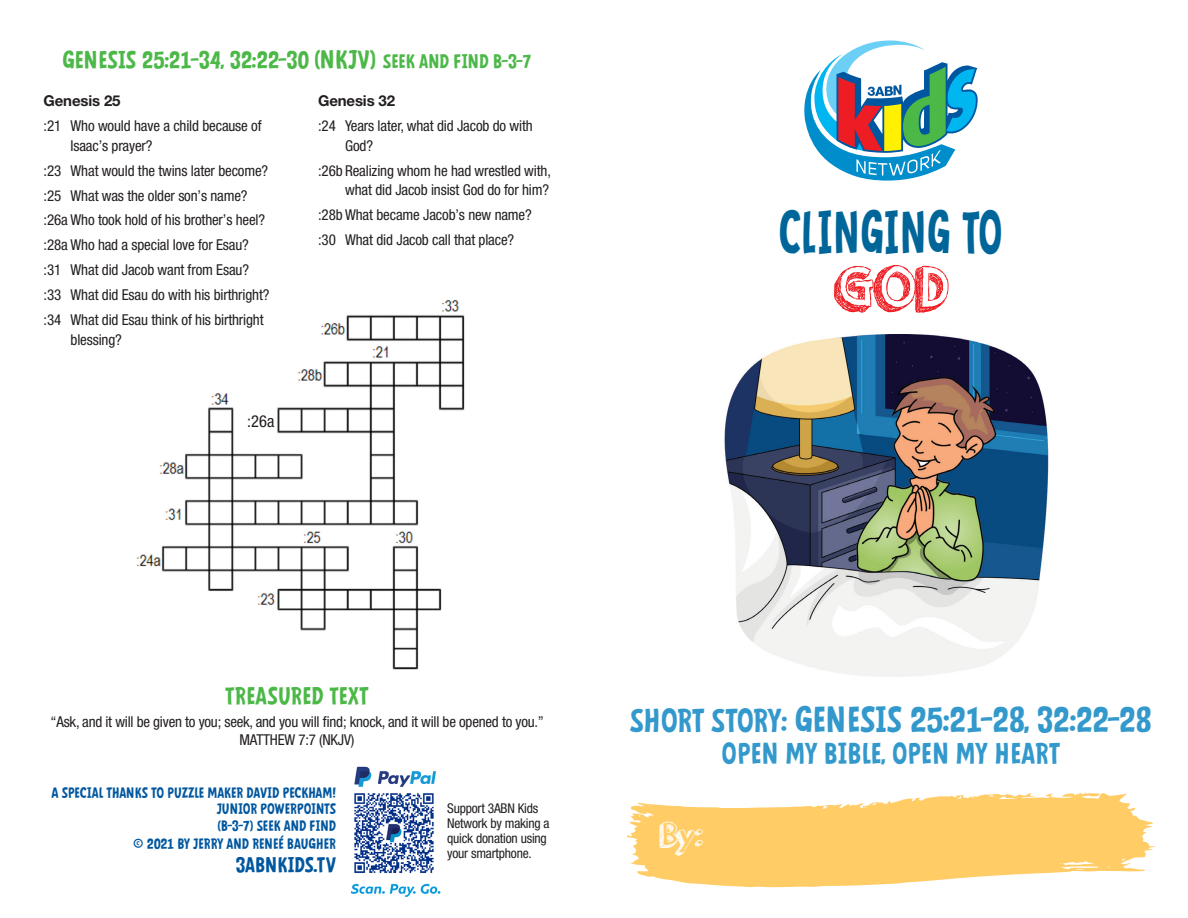
<style>
.page{position:relative;width:1188px;height:918px;background:#fff}
.page>*{position:absolute;margin:0;border:0;box-sizing:border-box;transform-origin:0 0}
.t1{font:66.75px "orangejuice";color:#ee1d23;scale:.91 1}
.t2{font:54.9px "Mindflyers";color:#069;scale:.78 1}
.t3{font:36.6px "orangejuice";color:#fff}
.t4{font:33px "Mindflyers";letter-spacing:-.015em;color:#39c}
.t5{font:27px "Mindflyers";color:#39c}
.t6{font:22.5px "Mindflyers";letter-spacing:-.01em;color:#4cb848}
.t7{font:19.5px "Mindflyers";letter-spacing:-.01em;color:#01579f}
.t8{font:condensed 16.5px "Helvetica Neue LT Pro";color:#231f20}
.t9{font:condensed 15px/19.5px "Helvetica Neue LT Pro";letter-spacing:-.01em;color:#231f20}
.t10{font:700 15px "Helvetica Neue LT Pro";letter-spacing:-.01em;color:#231f20}
.t11{font:13.5px/16.2px "Mindflyers";letter-spacing:-.01em;color:#01579f}
.t12{font:condensed 13.5px/15px "Helvetica Neue LT Pro";letter-spacing:-.015em;color:#231f20}
.s1{font-size:24px}
.s2{font-size:18px}
.s3{font-size:30px}
</style>
<div class="page">
<img style="left:136px;top:300px;width:329px;height:370px">
<img style="left:350px;top:766px;width:91px;height:131px">
<svg style="left:804px;top:40px;width:174px;height:141px"></svg>
<svg style="left:626px;top:793px;width:530px;height:94px;fill:#fc6"></svg>
<img style="left:724px;top:335px;width:325px;height:342px">
<div style="left:252px;top:410px;width:23px;height:23px;background:#fff"></div>
<p class="t6" style="left:62px;top:46px;width:471px">GENESIS 25:21-34, 32:22-30 <span class="s1">(NKJV)</span> <span class="s2">SEEK AND FIND B-3-7</span></p>
<p class="t10" style="left:44px;top:92px;width:78px">Genesis 25</p>
<p class="t9" style="left:71px;top:116px;width:193px;text-indent:-27px">:21 Who would have a child because of<br>Isaac’s prayer?</p>
<p class="t9" style="left:44px;top:160px;width:226px">:23 What would the twins later become?</p>
<p class="t9" style="left:44px;top:185px;width:206px">:25 What was the older son’s name?</p>
<p class="t9" style="left:44px;top:210px;width:223px">:26a Who took hold of his brother’s heel?</p>
<p class="t9" style="left:44px;top:235px;width:207px">:28a Who had a special love for Esau?</p>
<p class="t9" style="left:44px;top:260px;width:207px">:31 What did Jacob want from Esau?</p>
<p class="t9" style="left:44px;top:285px;width:227px">:33 What did Esau do with his birthright?</p>
<p class="t9" style="left:71px;top:310px;width:194px;text-indent:-27px">:34 What did Esau think of his birthright blessing?</p>
<p class="t8" style="left:247px;top:411px;width:29px">:26a</p>
<p class="t10" style="left:318px;top:92px;width:78px">Genesis 32</p>
<p class="t9" style="left:345px;top:116px;width:189px;text-indent:-27px">:24 Years later, what did Jacob do with<br>God?</p>
<p class="t9" style="left:318px;top:160px;width:234px;text-align:right">:26b Realizing whom he had wrestled with, what did Jacob insist God do for him?</p>
<p class="t9" style="left:318px;top:205px;width:215px">:28b What became Jacob’s new name?</p>
<p class="t9" style="left:318px;top:230px;width:198px">:30 What did Jacob call that place?</p>
<p class="t2" style="left:779px;top:198px;width:289px">CLINGING TO</p>
<p class="t1" style="left:834px;top:242px;width:127px">GOD</p>
<p class="t6" style="left:225px;top:682px;width:145px">TREASURED TEXT</p>
<p class="t9" style="left:51px;top:713px;width:495px;line-height:18px;text-align:center">“Ask, and it will be given to you; seek, and you will find; knock, and it will be opened to you.”<br>MATTHEW 7:7 (NKJV)</p>
<p class="t11" style="left:52px;top:785px;width:286px">A SPECIAL THANKS TO PUZZLE MAKER DAVID PECKHAM!</p>
<p class="t11" style="left:217px;top:801px;width:121px">JUNIOR POWERPOINTS (B-3-7) SEEK AND FIND</p>
<p class="t11" style="left:133px;top:835px;width:205px">© 2021 BY JERRY AND RENEÉ BAUGHER</p>
<p class="t7" style="left:235px;top:853px;width:102px">3ABNKIDS.TV</p>
<p class="t12" style="left:447px;top:801px;width:104px">Support 3ABN Kids<br>Network by making a quick donation using your smartphone.</p>
<p class="t4" style="left:630px;top:699px;width:524px"><span class="s3">SHORT STORY:</span> GENESIS 25:21-28, 32:22-28</p>
<p class="t5" style="left:722px;top:736px;width:340px">OPEN MY BIBLE, OPEN MY HEART</p>
<p class="t3" style="left:660px;top:809px;width:45px">By:</p>
</div>
